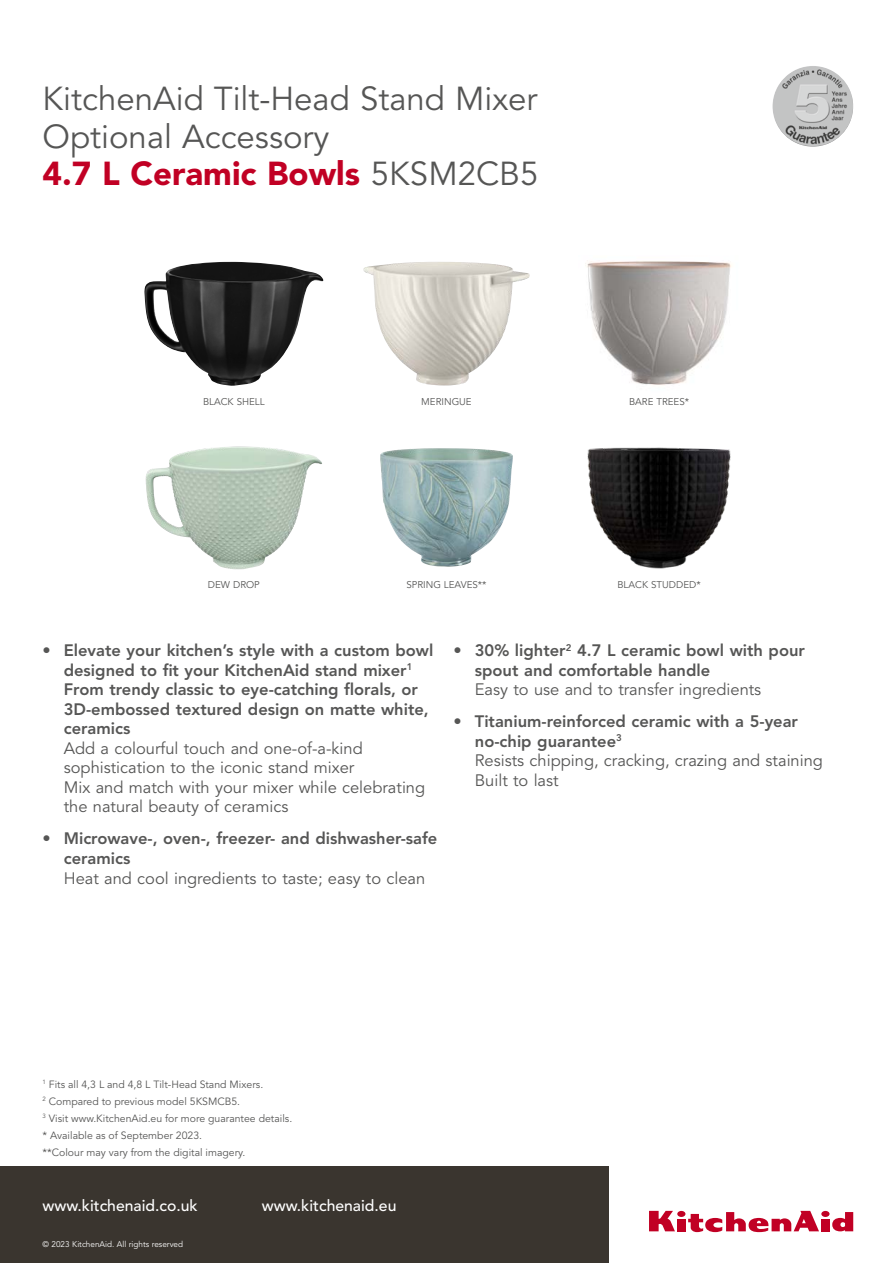
<style>
.page{position:relative;width:893px;height:1263px;background:#fff}
.page>*{position:absolute;margin:0;border:0;box-sizing:border-box;transform-origin:0 0}
.Titre_Produit_22{font:33px "Avenir LT Std";color:#565655}
.Titre_Produit_22-2{font:900 33px "Avenir LT Std";color:#c10024}
.Texte_Feature{font:800 16.5px/19.5px "Avenir LT Std";color:#565655}
.TexteBenefit{font:16.5px/19.5px "Avenir LT Std";color:#565655}
.WWW{font:500 15.75px "Avenir LT Std";color:#fff}
.Acces_2{font:10.5px "Avenir LT Std";color:#565655}
.t1{font:9.75px "Avenir LT Std";color:#565655}
.Année{font:8.25px "Avenir LT Std";color:#fff}
.s1{font-weight:400;color:#565655}
</style>
<div class="page">
<img style="left:772px;top:66px;width:81px;height:81px;border-radius:40px">
<div style="left:0;top:1166px;width:609px;height:97px;background:#3a352f"></div>
<div style="left:677px;top:1219px;width:8px;height:12px;background:#c10024"></div>
<div style="left:677px;top:1211px;width:8px;height:6px;background:#c10024;border-radius:50%"></div>
<div style="left:821px;top:1219px;width:8px;height:12px;background:#c10024"></div>
<div style="left:821px;top:1211px;width:8px;height:6px;background:#c10024;border-radius:50%"></div>
<svg style="left:649px;top:1211px;width:26px;height:20px"></svg>
<svg style="left:688px;top:1211px;width:131px;height:21px"></svg>
<svg style="left:832px;top:1212px;width:21px;height:19px"></svg>
<img style="left:380px;top:448px;width:133px;height:119px">
<img style="left:146px;top:446px;width:136px;height:123px">
<img style="left:363px;top:262px;width:167px;height:123px">
<img style="left:585px;top:261px;width:146px;height:124px">
<img style="left:587px;top:447px;width:144px;height:122px">
<img style="left:144px;top:262px;width:180px;height:124px">
<p class="Titre_Produit_22" style="left:43px;top:80px;width:497px">KitchenAid Tilt-Head Stand Mixer</p>
<p class="Titre_Produit_22" style="left:43px;top:117px;width:288px">Optional Accessory</p>
<p class="Titre_Produit_22-2" style="left:43px;top:154px;width:497px">4.7 L Ceramic Bowls <span class="s1">5KSM2CB5</span></p>
<p class="t1" style="left:203px;top:396px;width:63px">BLACK SHELL</p>
<p class="t1" style="left:421px;top:396px;width:52px">MERINGUE</p>
<p class="t1" style="left:629px;top:396px;width:62px">BARE TREES*</p>
<p class="t1" style="left:208px;top:579px;width:53px">DEW DROP</p>
<p class="t1" style="left:406px;top:579px;width:82px">SPRING LEAVES**</p>
<p class="t1" style="left:617px;top:579px;width:85px">BLACK STUDDED*</p>
<p class="Texte_Feature" style="left:64px;top:641px;width:371px;text-indent:-21px">• Elevate your kitchen’s style with a custom bowl designed to fit your KitchenAid stand mixer<sup>1<br></sup>From trendy classic to eye-catching florals, or 3D-embossed textured design on matte white, ceramics</p>
<p class="TexteBenefit" style="left:64px;top:739px;width:300px">Add a colourful touch and one-of-a-kind sophistication to the iconic stand mixer</p>
<p class="TexteBenefit" style="left:64px;top:778px;width:363px">Mix and match with your mixer while celebrating the natural beauty of ceramics</p>
<p class="Texte_Feature" style="left:64px;top:829px;width:375px;text-indent:-21px">• Microwave-, oven-, freezer- and dishwasher-safe ceramics</p>
<p class="TexteBenefit" style="left:64px;top:868px;width:363px">Heat and cool ingredients to taste; easy to clean</p>
<p class="Texte_Feature" style="left:475px;top:641px;width:332px;text-indent:-21px">• 30% lighter<sup>2</sup> 4.7 L ceramic bowl with pour spout and comfortable handle</p>
<p class="TexteBenefit" style="left:475px;top:680px;width:288px">Easy to use and to transfer ingredients</p>
<p class="Texte_Feature" style="left:475px;top:712px;width:325px;text-indent:-21px">• Titanium-reinforced ceramic with a 5-year no-chip guarantee<sup>3</sup></p>
<p class="TexteBenefit" style="left:475px;top:751px;width:350px">Resists chipping, cracking, crazing and staining</p>
<p class="TexteBenefit" style="left:475px;top:771px;width:85px">Built to last</p>
<p class="Acces_2" style="left:43px;top:1078px;width:222px"><sup>1</sup> Fits all 4,3 L and 4,8 L Tilt-Head Stand Mixers.</p>
<p class="Acces_2" style="left:43px;top:1095px;width:199px"><sup>2</sup> Compared to previous model 5KSMCB5.</p>
<p class="Acces_2" style="left:43px;top:1112px;width:251px"><sup>3</sup> Visit www.KitchenAid.eu for more guarantee details.</p>
<p class="Acces_2" style="left:43px;top:1129px;width:161px">* Available as of September 2023.</p>
<p class="Acces_2" style="left:43px;top:1146px;width:204px">**Colour may vary from the digital imagery.</p>
<p class="WWW" style="left:43px;top:1196px;width:157px">www.kitchenaid.co.uk</p>
<p class="WWW" style="left:262px;top:1196px;width:136px">www.kitchenaid.eu</p>
<p class="Année" style="left:43px;top:1239px;width:142px">© 2023 KitchenAid. All rights reserved</p>
</div>
